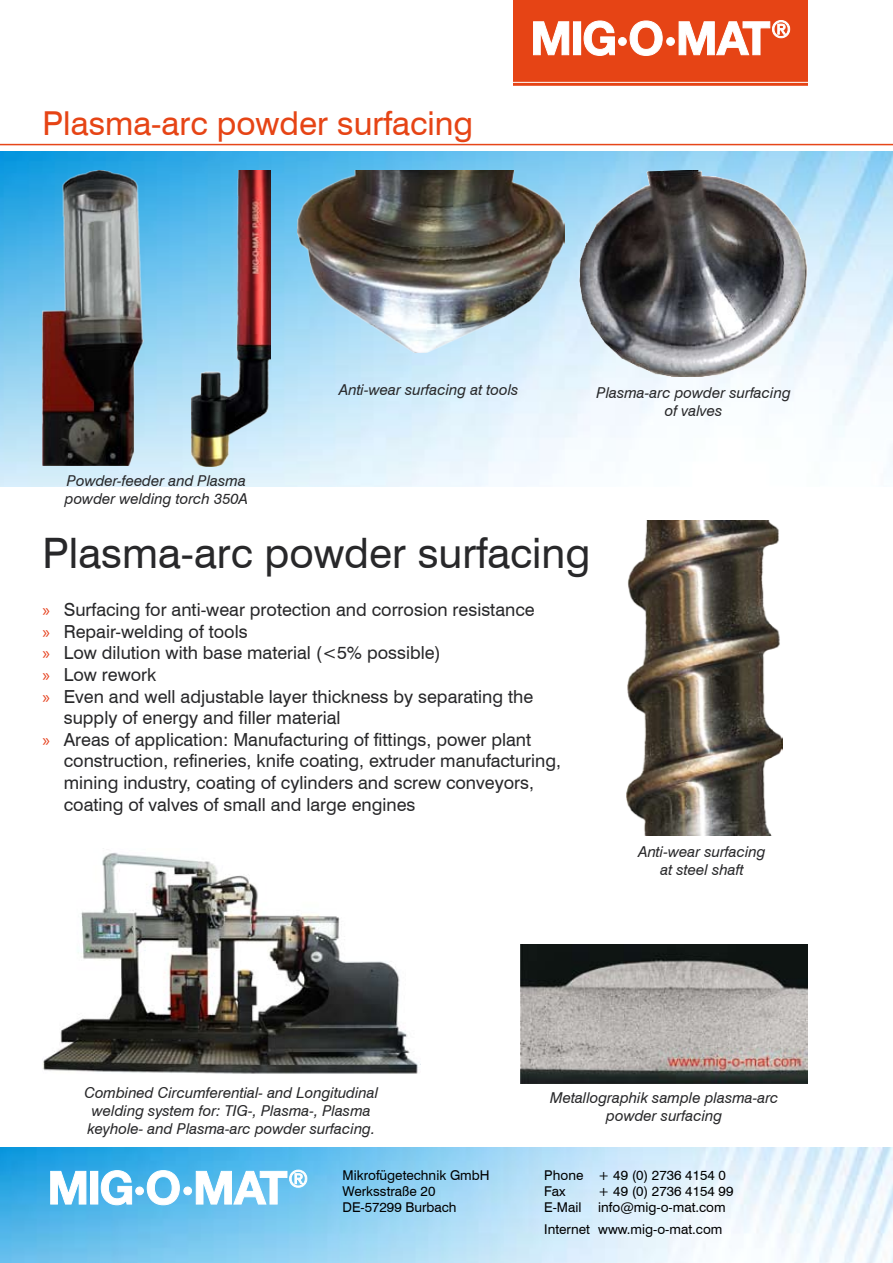
<style>
.page{position:relative;width:893px;height:1263px;background:#fff}
.page>*{position:absolute;margin:0;border:0;box-sizing:border-box;transform-origin:0 0}
.t1{font:42px "Swiss 721 BT";color:#28282a}
.t2{font:33px "Swiss 721 BT";color:#e64415}
.t3{font:18px/21.6px "Swiss 721 BT";color:#28282a}
.t4{font:18px/21.6px "Myriad Pro";color:#e6421f;text-align:justify}
.t5{font:italic 15px/18px "Swiss 721 BT";color:#28282a;text-align:center}
.t6{font:13.5px/16.2px "Swiss 721 BT";color:#000}
</style>
<div class="page">
<img style="left:0;top:1147px;width:893px;height:116px">
<img style="left:0;top:152px;width:893px;height:334px">
<hr style="left:0;top:144px;width:893px;height:1px;background:#e64619">
<svg style="left:514px;top:0;width:294px;height:86px"></svg>
<img style="left:43px;top:170px;width:103px;height:295px">
<img style="left:192px;top:170px;width:78px;height:296px">
<img style="left:579px;top:170px;width:229px;height:207px">
<img style="left:627px;top:520px;width:155px;height:316px">
<img style="left:521px;top:944px;width:287px;height:139px">
<img style="left:43px;top:852px;width:375px;height:222px">
<img style="left:298px;top:170px;width:266px;height:183px">
<svg style="left:50px;top:1171px;width:36px;height:33px"></svg>
<div style="left:91px;top:1171px;width:7px;height:33px;background:#fff"></div>
<svg style="left:101px;top:1170px;width:206px;height:35px"></svg>
<h2 class="t2" style="left:43px;top:103px;width:432px">Plasma-arc powder surfacing</h2>
<p class="t5" style="left:339px;top:381px;width:181px">Anti-wear surfacing at tools</p>
<p class="t5" style="left:596px;top:383px;width:196px">Plasma-arc powder surfacing of valves</p>
<p class="t5" style="left:65px;top:471px;width:185px;text-align:left">Powder-feeder and Plasma powder welding torch 350A</p>
<h1 class="t1" style="left:43px;top:528px;width:549px">Plasma-arc powder surfacing</h1>
<p class="t3" style="left:64px;top:599px;width:499px">Surfacing for anti-wear protection and corrosion resistance Repair-welding of tools<br>Low dilution with base material (&lt;5% possible)<br>Low rework<br>Even and well adjustable layer thickness by separating the supply of energy and filler material<br>Areas of application: Manufacturing of fittings, power plant construction, refineries, knife coating, extruder manufacturing, mining industry, coating of cylinders and screw conveyors, coating of valves of small and large engines</p>
<p class="t4" style="left:43px;top:599px;width:9px">» » » » »</p>
<p class="t4" style="left:43px;top:729px;width:9px">»</p>
<p class="t5" style="left:639px;top:843px;width:129px">Anti-wear surfacing at steel shaft</p>
<p class="t5" style="left:84px;top:1083px;width:295px">Combined Circumferential- and Longitudinal welding system for: TIG-, Plasma-, Plasma keyhole- and Plasma-arc powder surfacing.</p>
<p class="t5" style="left:550px;top:1089px;width:230px">Metallographik sample plasma-arc powder surfacing</p>
<p class="t6" style="left:342px;top:1167px;width:149px">Mikrofügetechnik GmbH<br>Werksstraße 20<br>DE-57299 Burbach</p>
<p class="t6" style="left:544px;top:1167px;width:183px">Phone + 49 (0) 2736 4154 0<br>Fax</p>
<p class="t6" style="left:544px;top:1183px;width:191px;text-indent:54px">+ 49 (0) 2736 4154 99<br>E-Mail info@mig-o-mat.com</p>
<p class="t6" style="left:544px;top:1221px;width:180px">Internet www.mig-o-mat.com</p>
</div>
